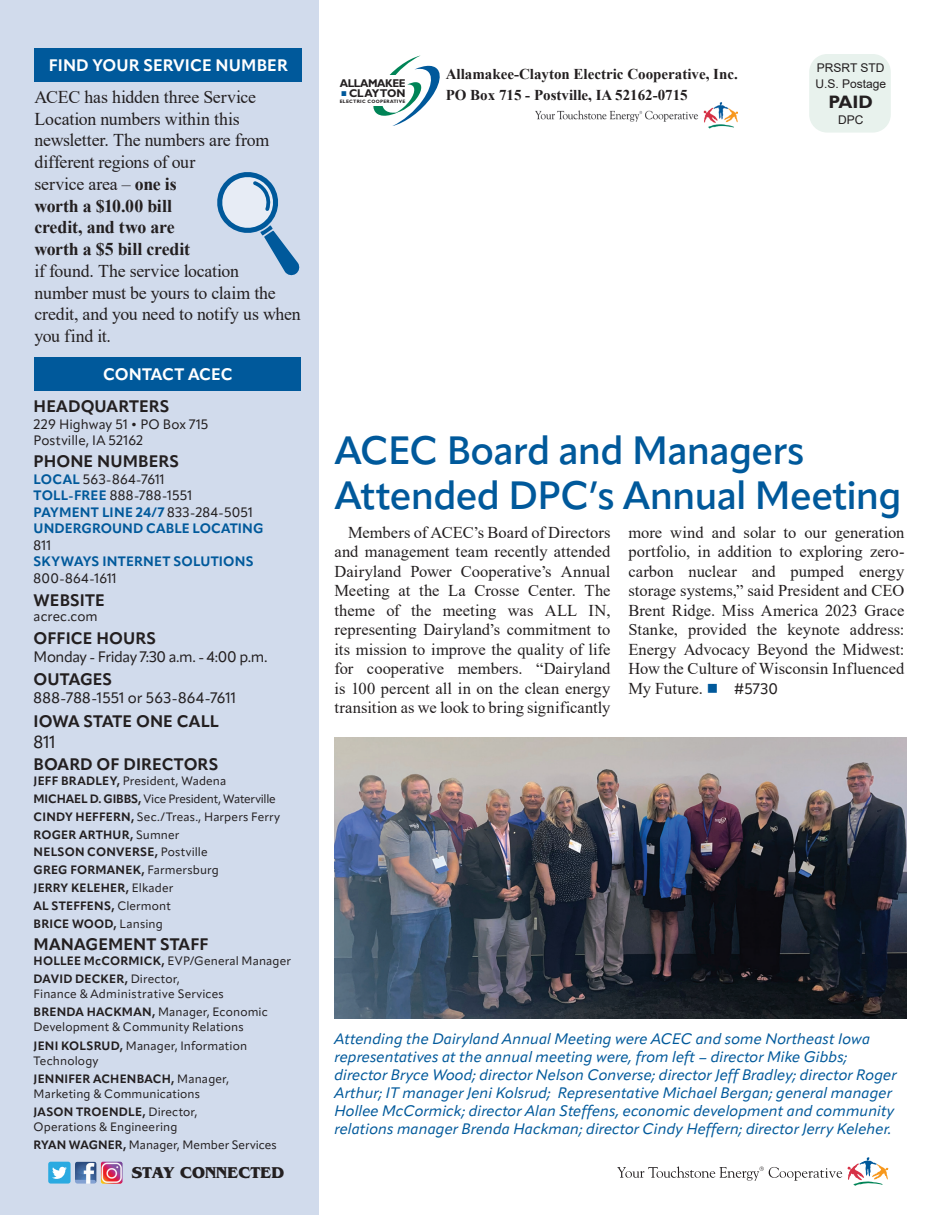
<style>
.page{position:relative;width:945px;height:1215px;background:#fff}
.page>*{position:absolute;margin:0;border:0;box-sizing:border-box;transform-origin:0 0}
.t1{font:600 39px/45px "Apparat";letter-spacing:-.02em;color:#00599b}
.t2{font:18px/21.8px "Times New Roman";letter-spacing:-.01em;color:#231f20}
.t3{font:700 18px "Gill Sans";color:#231f20}
.t4{font:17.25px "Apparat";color:#231f20}
.t5{font:16.5px/19.5px "Times New Roman";color:#231f20;text-align:justify}
.t6{font:700 16.5px "Apparat";letter-spacing:.005em;color:#231f20}
.t7{font:700 16.5px "Apparat";letter-spacing:.005em;color:#fff}
.t8{font:700 16.5px "Bangkok";letter-spacing:.005em;color:#231f20}
.t9{font:italic 15px/18px "Apparat";color:#00599b}
.t10{font:700 15px/21.6px "Times New Roman";color:#231f20}
.t11{font:15px "Apparat";letter-spacing:-.03em;color:#231f20}
.t12{font:15px "Apparat";letter-spacing:.01em;color:#231f20}
.t13{font:700 13.5px/16.5px "Apparat";letter-spacing:.01em;color:#00599b}
.t14{font:13.5px/16.5px "Apparat";letter-spacing:.01em;color:#231f20}
.t15{font:700 12px/18px "Apparat";letter-spacing:.02em;color:#231f20}
.t16{font:12px/18.3px "Apparat";letter-spacing:.01em;color:#231f20}
.t17{font:12px/16.5px "Arial";color:#231f20}
.t18{font:700 11.25px "Gill Sans";letter-spacing:-.04em;color:#231f20;scale:.95 1}
.t19{font:700 11.25px "Gill Sans";letter-spacing:-.01em;color:#231f20;scale:.95 1}
.t20{font:700 4.8px "Gill Sans";letter-spacing:.065em;color:#231f20;scale:.95 1}
.s1{font-weight:700}
.s2{font-weight:400;color:#231f20}
.s3{font-weight:400}
.s4{color:#00599b}
.s5{font-family:"Apparat";font-size:15px}
</style>
<div class="page">
<svg style="left:617px;top:1157px;width:271px;height:29px"></svg>
<div style="left:809px;top:54px;width:82px;height:79px;background:#e8f2ed;border-radius:18px"></div>
<div style="left:0;top:0;width:319px;height:1215px;background:#d1dbec"></div>
<svg style="left:373px;top:56px;width:67px;height:70px"></svg>
<div style="left:363px;top:75px;width:35px;height:31px;background:#fff"></div>
<img style="left:536px;top:103px;width:201px;height:26px">
<div style="left:34px;top:48px;width:268px;height:34px;background:#00599b"></div>
<div style="left:34px;top:357px;width:268px;height:34px;background:#00599b"></div>
<img style="left:75px;top:1162px;width:21px;height:22px">
<svg style="left:48px;top:1162px;width:23px;height:22px"></svg>
<img style="left:101px;top:1162px;width:22px;height:22px">
<svg style="left:217px;top:172px;width:83px;height:104px"></svg>
<img style="left:334px;top:738px;width:572px;height:280px">
<p class="t7" style="left:49px;top:55px;width:240px">FIND YOUR SERVICE NUMBER</p>
<p class="t2" style="left:34px;top:85px;width:236px">ACEC has hidden three Service<br>Location numbers within this newsletter. The numbers are from different regions of our<br>service area – <span class="s1">one is<br>worth a $10.00 bill<br>credit, and two are<br>worth a $5 bill credit</span></p>
<p class="t2" style="left:34px;top:259px;width:268px">if found. The service location<br>number must be yours to claim the credit, and you need to notify us when you find it.</p>
<p class="t7" style="left:103px;top:364px;width:131px">CONTACT ACEC</p>
<p class="t6" style="left:34px;top:397px;width:137px">HEADQUARTERS</p>
<p class="t14" style="left:34px;top:416px;width:176px">229 Highway 51 • PO Box 715<br>Postville, IA 52162</p>
<p class="t6" style="left:34px;top:451px;width:147px">PHONE NUMBERS</p>
<p class="t13" style="left:34px;top:471px;width:231px">LOCAL <span class="s2">563-864-7611<br></span>TOLL-FREE <span class="s2">888-788-1551<br></span>PAYMENT LINE 24/7 <span class="s2">833-284-5051<br></span>UNDERGROUND CABLE LOCATING</p>
<p class="t14" style="left:34px;top:537px;width:19px">811</p>
<p class="t13" style="left:34px;top:553px;width:222px">SKYWAYS INTERNET SOLUTIONS</p>
<p class="t14" style="left:34px;top:570px;width:85px">800-864-1611</p>
<p class="t6" style="left:34px;top:590px;width:73px">WEBSITE</p>
<p class="t14" style="left:34px;top:608px;width:66px">acrec.com</p>
<p class="t6" style="left:34px;top:628px;width:124px">OFFICE HOURS</p>
<p class="t11" style="left:34px;top:648px;width:235px">Monday - Friday 7:30 a.m. - 4:00 p.m.</p>
<p class="t6" style="left:34px;top:670px;width:80px">OUTAGES</p>
<p class="t12" style="left:34px;top:689px;width:204px">888-788-1551 or 563-864-7611</p>
<p class="t6" style="left:34px;top:711px;width:187px">IOWA STATE ONE CALL</p>
<p class="t4" style="left:34px;top:732px;width:24px">811</p>
<p class="t6" style="left:34px;top:754px;width:186px">BOARD OF DIRECTORS</p>
<p class="t15" style="left:34px;top:772px;width:248px">JEFF BRADLEY, <span class="s3">President, Wadena<br></span>MICHAEL D. GIBBS, <span class="s3">Vice President, Waterville<br></span>CINDY HEFFERN, <span class="s3">Sec./Treas., Harpers Ferry<br></span>ROGER ARTHUR, <span class="s3">Sumner<br></span>NELSON CONVERSE, <span class="s3">Postville<br></span>GREG FORMANEK, <span class="s3">Farmersburg<br></span>JERRY KELEHER, <span class="s3">Elkader<br></span>AL STEFFENS, <span class="s3">Clermont<br></span>BRICE WOOD, <span class="s3">Lansing</span></p>
<p class="t6" style="left:34px;top:934px;width:176px">MANAGEMENT STAFF</p>
<p class="t15" style="left:34px;top:952px;width:259px">HOLLEE McCORMICK, <span class="s3">EVP/General Manager<br></span>DAVID DECKER, <span class="s3">Director,</span></p>
<p class="t16" style="left:34px;top:985px;width:236px">Finance &amp; Administrative Services<br><span class="s1">BRENDA HACKMAN,</span> Manager, Economic</p>
<p class="t16" style="left:34px;top:1018px;width:215px">Development &amp; Community Relations<br><span class="s1">JENI KOLSRUD,</span> Manager, Information</p>
<p class="t16" style="left:34px;top:1051px;width:197px">Technology<br><span class="s1">JENNIFER ACHENBACH,</span> Manager,</p>
<p class="t16" style="left:34px;top:1085px;width:168px">Marketing &amp; Communications<br><span class="s1">JASON TROENDLE,</span> Director,</p>
<p class="t16" style="left:34px;top:1118px;width:245px">Operations &amp; Engineering<br><span class="s1">RYAN WAGNER,</span> Manager, Member Services</p>
<p class="t8" style="left:131px;top:1163px;width:154px">STAY CONNECTED</p>
<p class="t18" style="left:340px;top:76px;width:71px">ALLAMAKEE</p>
<p class="t19" style="left:341px;top:87px;width:69px"><span class="s4">■</span> CLAYTON</p>
<p class="t20" style="left:340px;top:99px;width:71px">ELECTRIC COOPERATIVE</p>
<p class="t10" style="left:446px;top:62px;width:294px">Allamakee-Clayton Electric Cooperative, Inc.<br>PO Box 715 ‑ Postville, IA 52162‑0715</p>
<p class="t17" style="left:815px;top:59px;width:72px">PRSRT STD<br>U.S. Postage</p>
<p class="t3" style="left:829px;top:91px;width:46px">PAID</p>
<p class="t17" style="left:838px;top:112px;width:27px">DPC</p>
<h1 class="t1" style="left:335px;top:428px;width:568px">ACEC Board and Managers<br>Attended DPC’s Annual Meeting</h1>
<p class="t5" style="left:335px;top:522px;width:278px;text-indent:13px">Members of ACEC’s Board of Directors and management team recently attended Dairyland Power Cooperative’s Annual Meeting at the La Crosse Center. The theme of the meeting was ALL IN, representing Dairyland’s commitment to its mission to improve the quality of life for cooperative members. “Dairyland is 100 percent all in on the clean energy transition as we look to bring significantly</p>
<p class="t5" style="left:628px;top:522px;width:278px">more wind and solar to our generation portfolio, in addition to exploring zero&shy;carbon nuclear and pumped energy storage systems,” said President and CEO Brent Ridge. Miss America 2023 Grace Stanke, provided the keynote address:<br>Energy Advocacy Beyond the Midwest:<br>How the Culture of Wisconsin Influenced My Future. <span class="s4">■</span> <span class="s5">#5730</span></p>
<p class="t9" style="left:335px;top:1030px;width:564px">Attending the Dairyland Annual Meeting were ACEC and some Northeast Iowa representatives at the annual meeting were, from left – director Mike Gibbs; director Bryce Wood; director Nelson Converse; director Jeff Bradley; director Roger Arthur; IT manager Jeni Kolsrud; Representative Michael Bergan; general manager Hollee McCormick; director Alan Steffens, economic development and community relations manager Brenda Hackman; director Cindy Heffern; director Jerry Keleher.</p>
</div>
